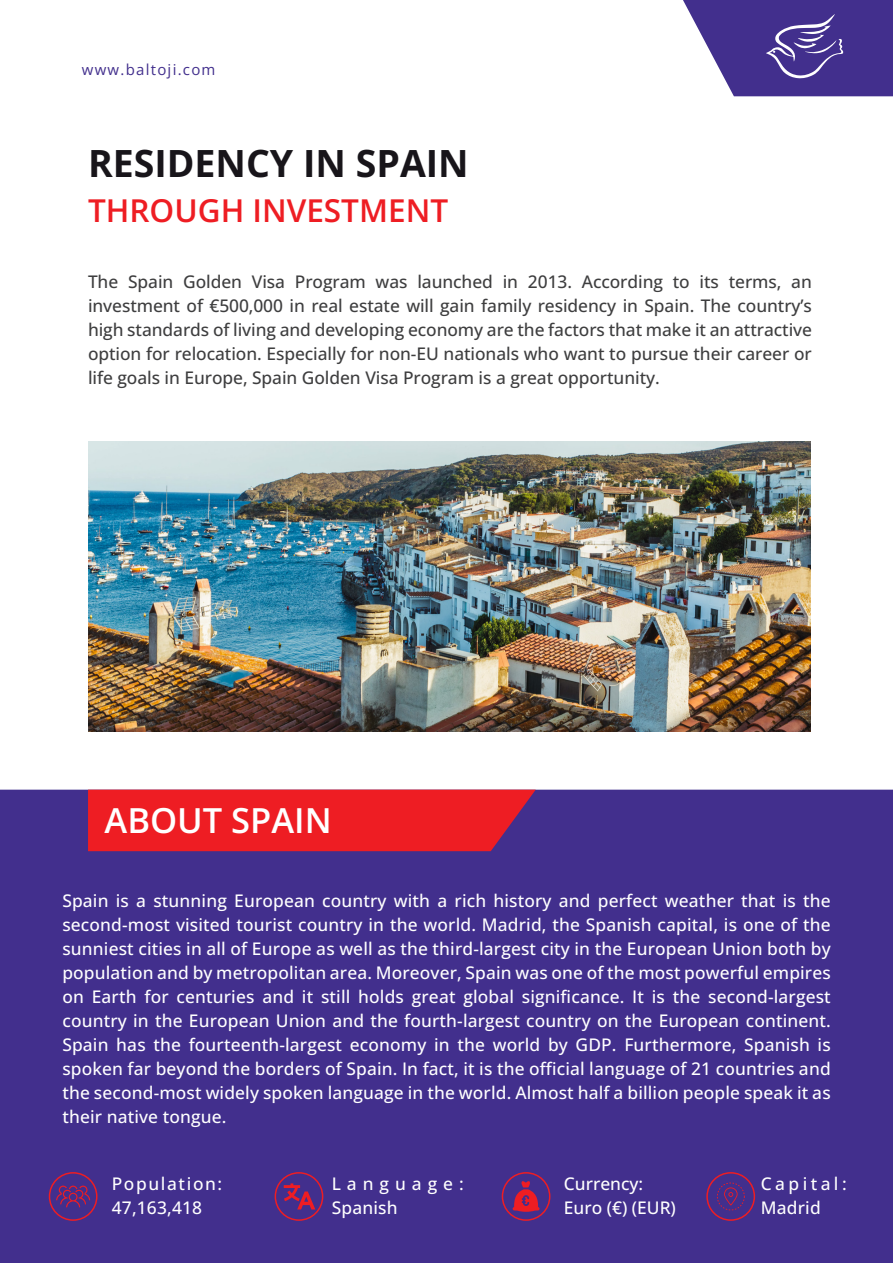
<style>
.page{position:relative;width:893px;height:1263px;background:#fff}
.page>*{position:absolute;margin:0;border:0;box-sizing:border-box;transform-origin:0 0}
.t1{font:700 37.5px "Open Sans";color:#18151a}
.t2{font:600 34.5px "Open Sans";color:#fff}
.t3{font:600 31.5px "Open Sans";color:#ee1d23}
.t4{font:500 17.4px/24px "Open Sans";letter-spacing:.01em;color:#fff;text-align:justify}
.t5{font:500 17.4px/24px "Open Sans";letter-spacing:-.005em;color:#3e3e3f;text-align:justify}
.t6{font:500 17.4px/24px "Open Sans";letter-spacing:.09em;color:#fff}
.t7{font:500 17.4px/24px "Open Sans";letter-spacing:.34em;color:#fff}
.t8{font:500 17.4px/24px "Open Sans";letter-spacing:.195em;color:#fff}
.t9{font:15px "Open Sans";letter-spacing:.085em;color:#422f8d}
</style>
<div class="page">
<svg style="left:683px;top:0;width:210px;height:96px"></svg>
<div style="left:0;top:790px;width:893px;height:473px;background:#422f8d"></div>
<img style="left:88px;top:442px;width:723px;height:290px">
<div style="left:88px;top:790px;width:448px;height:61px;background:#ee1d23"></div>
<div style="left:49px;top:1172px;width:49px;height:49px;border:2px solid #ee1d23;border-radius:50%"></div>
<div style="left:275px;top:1172px;width:48px;height:49px;border:2px solid #ee1d23;border-radius:50%"></div>
<div style="left:502px;top:1172px;width:48px;height:49px;border:2px solid #ee1d23;border-radius:50%"></div>
<div style="left:706px;top:1172px;width:49px;height:49px;border:2px solid #ee1d23;border-radius:50%"></div>
<svg style="left:56px;top:1185px;width:34px;height:22px"></svg>
<svg style="left:284px;top:1183px;width:31px;height:26px"></svg>
<svg style="left:513px;top:1181px;width:27px;height:31px"></svg>
<svg style="left:717px;top:1182px;width:28px;height:28px"></svg>
<p class="t9" style="left:82px;top:59px;width:135px">www.baltoji.com</p>
<h1 class="t1" style="left:88px;top:138px;width:382px">RESIDENCY IN SPAIN</h1>
<h3 class="t3" style="left:88px;top:189px;width:362px">THROUGH INVESTMENT</h3>
<p class="t5" style="left:88px;top:269px;width:725px">The Spain Golden Visa Program was launched in 2013. According to its terms, an investment of €500,000 in real estate will gain family residency in Spain. The country’s high standards of living and developing economy are the factors that make it an attractive option for relocation. Especially for non-EU nationals who want to pursue their career or life goals in Europe, Spain Golden Visa Program is a great opportunity.</p>
<h2 class="t2" style="left:105px;top:796px;width:229px">ABOUT SPAIN</h2>
<p class="t4" style="left:62px;top:888px;width:770px">Spain is a stunning European country with a rich history and perfect weather that is the second-most visited tourist country in the world. Madrid, the Spanish capital, is one of the sunniest cities in all of Europe as well as the third-largest city in the European Union both by population and by metropolitan area. Moreover, Spain was one of the most powerful empires on Earth for centuries and it still holds great global significance. It is the second-largest country in the European Union and the fourth-largest country on the European continent.<br>Spain has the fourteenth-largest economy in the world by GDP. Furthermore, Spanish is spoken far beyond the borders of Spain. In fact, it is the official language of 21 countries and the second-most widely spoken language in the world. Almost half a billion people speak it as their native tongue.</p>
<p class="t6" style="left:112px;top:1171px;width:112px">Population:<br>47,163,418</p>
<p class="t7" style="left:332px;top:1171px;width:134px">Language:<br>Spanish</p>
<p class="t4" style="left:564px;top:1171px;width:114px">Currency:<br>Euro (€) (EUR)</p>
<p class="t8" style="left:761px;top:1171px;width:87px">Capital:<br>Madrid</p>
</div>
